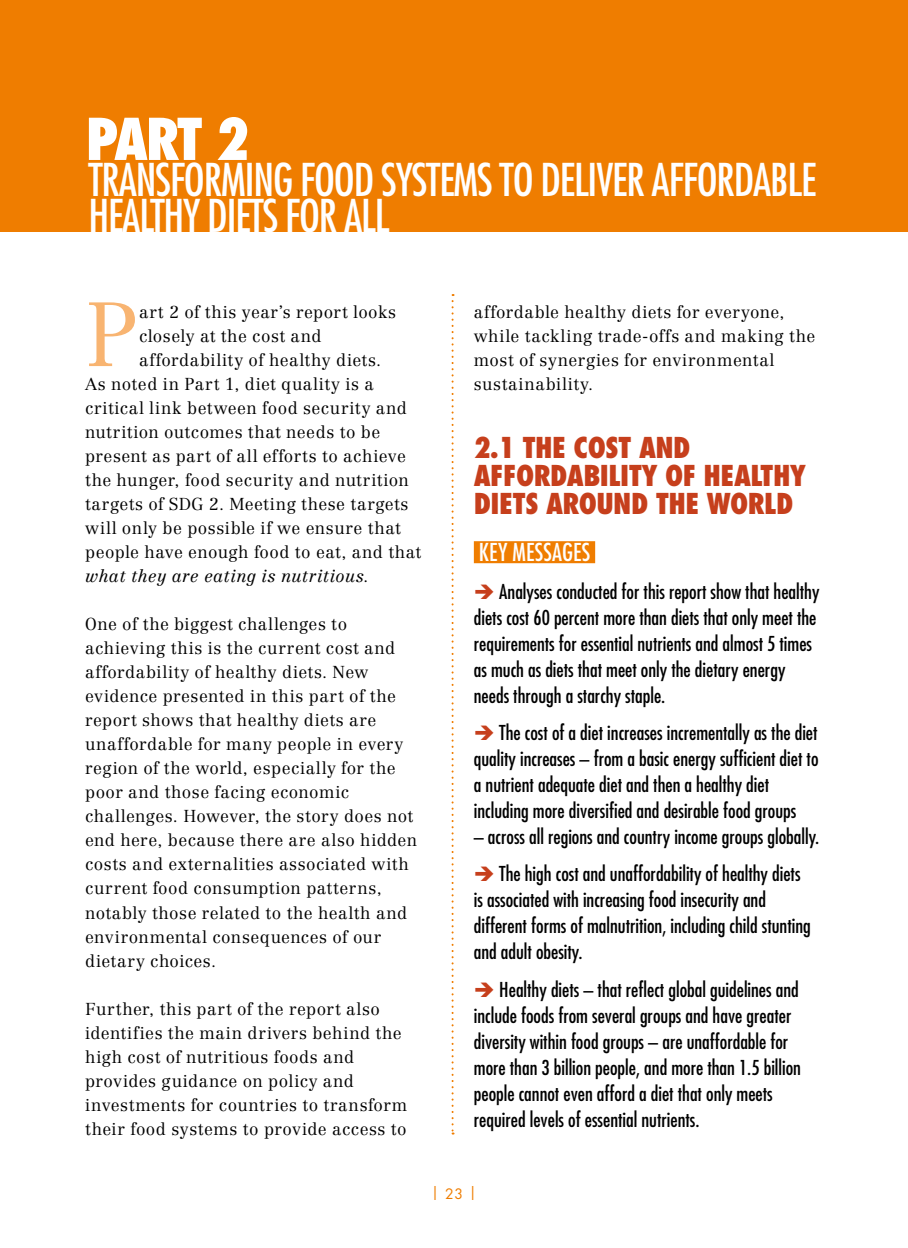
<style>
.page{position:relative;width:908px;height:1248px;background:#fff}
.page>*{position:absolute;margin:0;border:0;box-sizing:border-box;transform-origin:0 0}
.t1{font:300 89.4px "Centennial LT Std";color:#f8b471}
.t2{font:800 condensed 56px "Futura Std";color:#fff}
.t3{font:condensed 44px/36px "Futura Std";letter-spacing:-.025em;color:#fff}
.t4{font:800 condensed 28px/28px "Futura Std";letter-spacing:-.02em;color:#c63f1c}
.t5{font:condensed 24px "Futura Std";letter-spacing:.01em;color:#fff}
.t6{font:condensed 20px/26px "Futura Std";color:#000}
.t7{font:300 17px/24px "Centennial LT Std";letter-spacing:.03em;color:#000}
.t8{font:italic 300 17px "Centennial LT Std";letter-spacing:.02em;color:#000}
.t9{font:14px "Futura Std";color:#ef7d00}
.s1{color:#c63f1c}
</style>
<div class="page">
<svg style="left:451px;top:294px;width:2px;height:840px"></svg>
<div style="left:473px;top:541px;width:122px;height:22px;background:#ef7d00"></div>
<div style="left:0;top:0;width:907px;height:232px;background:#ef7d00"></div>
<h2 class="t2" style="left:85px;top:104px;width:165px">PART 2</h2>
<h3 class="t3" style="left:88px;top:161px;width:729px">TRANSFORMING FOOD SYSTEMS TO DELIVER AFFORDABLE<br>HEALTHY DIETS FOR ALL</h3>
<h1 class="t1" style="left:85px;top:281px;width:55px">P</h1>
<p class="t7" style="left:139px;top:300px;width:258px">art 2 of this year’s report looks</p>
<p class="t7" style="left:139px;top:324px;width:184px">closely at the cost and</p>
<p class="t7" style="left:139px;top:348px;width:243px">affordability of healthy diets.</p>
<p class="t7" style="left:85px;top:372px;width:290px">As noted in Part 1, diet quality is a</p>
<p class="t7" style="left:85px;top:396px;width:323px">critical link between food security and</p>
<p class="t7" style="left:85px;top:420px;width:296px">nutrition outcomes that needs to be</p>
<p class="t7" style="left:85px;top:444px;width:322px">present as part of all efforts to achieve</p>
<p class="t7" style="left:85px;top:468px;width:325px">the hunger, food security and nutrition</p>
<p class="t7" style="left:85px;top:492px;width:325px">targets of SDG 2. Meeting these targets</p>
<p class="t7" style="left:85px;top:516px;width:317px">will only be possible if we ensure that</p>
<p class="t7" style="left:85px;top:540px;width:337px">people have enough food to eat, and that</p>
<p class="t8" style="left:85px;top:566px;width:285px">what they are eating is nutritious.</p>
<p class="t7" style="left:85px;top:612px;width:333px">One of the biggest challenges to achieving this is the current cost and affordability of healthy diets. New evidence presented in this part of the report shows that healthy diets are unaffordable for many people in every region of the world, especially for the poor and those facing economic challenges. However, the story does not end here, because there are also hidden costs and externalities associated with current food consumption patterns, notably those related to the health and environmental consequences of our dietary choices.</p>
<p class="t7" style="left:85px;top:996px;width:323px">Further, this part of the report also identifies the main drivers behind the high cost of nutritious foods and provides guidance on policy and investments for countries to transform their food systems to provide access to</p>
<p class="t7" style="left:473px;top:300px;width:342px">affordable healthy diets for everyone, while tackling trade-offs and making the most of synergies for environmental sustainability.</p>
<h3 class="t4" style="left:473px;top:433px;width:334px">2.1 THE COST AND<br>AFFORDABILITY OF HEALTHY<br>DIETS AROUND THE WORLD</h3>
<h3 class="t5" style="left:478px;top:538px;width:113px">KEY MESSAGES</h3>
<p class="t6" style="left:473px;top:578px;width:347px"><span class="s1">➔</span> Analyses conducted for this report show that healthy diets cost 60 percent more than diets that only meet the requirements for essential nutrients and almost 5 times as much as diets that meet only the dietary energy needs through a starchy staple.</p>
<p class="t6" style="left:473px;top:719px;width:346px"><span class="s1">➔</span> The cost of a diet increases incrementally as the diet quality increases – from a basic energy sufficient diet to a nutrient adequate diet and then a healthy diet including more diversified and desirable food groups</p>
<p class="t6" style="left:473px;top:823px;width:346px">– across all regions and country income groups globally.</p>
<p class="t6" style="left:473px;top:860px;width:338px"><span class="s1">➔</span> The high cost and unaffordability of healthy diets is associated with increasing food insecurity and different forms of malnutrition, including child stunting and adult obesity.</p>
<p class="t6" style="left:473px;top:976px;width:328px"><span class="s1">➔</span> Healthy diets – that reflect global guidelines and include foods from several groups and have greater diversity within food groups – are unaffordable for more than 3 billion people, and more than 1.5 billion people cannot even afford a diet that only meets required levels of essential nutrients.</p>
<p class="t9" style="left:431px;top:1183px;width:47px">| 23 |</p>
</div>
